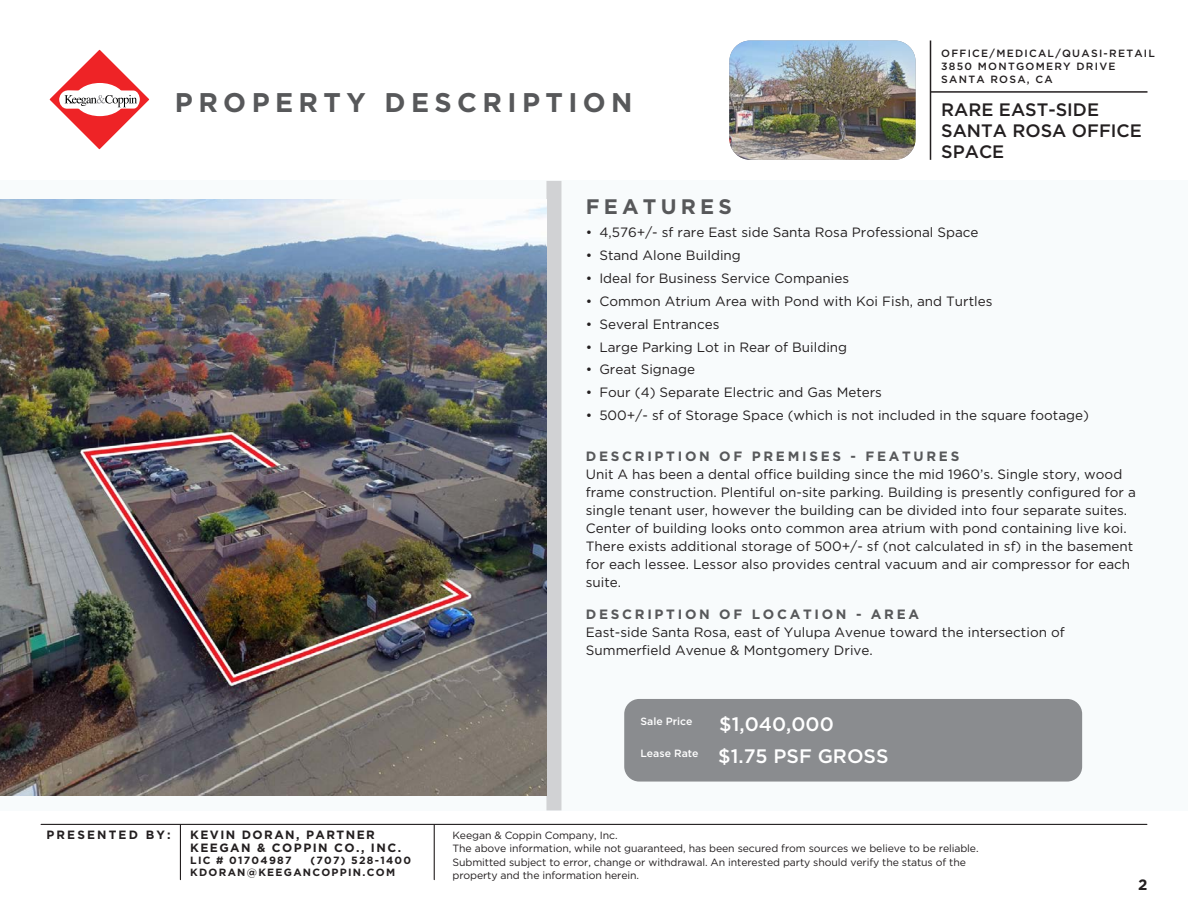
<style>
.page{position:relative;width:1188px;height:918px;background:#fff}
.page>*{position:absolute;margin:0;border:0;box-sizing:border-box;transform-origin:0 0}
.page_title{font:700 27px "Gotham";letter-spacing:.2em;color:#57585a}
.t1{font:700 21px "Gotham";letter-spacing:.2em;color:#57585a}
.t2{font:500 19.5px "Gotham";color:#fff}
.t3{font:500 18px/21px "Gotham";color:#231f20}
.t4{font:700 15px "Gotham";color:#231f20}
.body_text{font:13.5px/18px "Gotham";color:#231f20}
.subheader{font:700 13.5px "Gotham";letter-spacing:.2em;color:#57585a}
.t5{font:700 12px/13.5px "Gotham";letter-spacing:.12em;color:#231f20}
.t6{font:700 12px "Gotham";letter-spacing:.18em;color:#231f20}
.t7{font:10.5px/13.5px "Gotham";letter-spacing:-.01em;color:#231f20}
.t8{font:500 10.5px/12.6px "Gotham";letter-spacing:.12em;color:#231f20}
.t9{font:700 10.5px/12px "Gotham";letter-spacing:.12em;color:#231f20}
.t10{font:500 10.5px "Gotham";color:#fff}
</style>
<div class="page">
<hr style="left:931px;top:91px;width:217px;height:2px;background:#231f20">
<hr style="left:930px;top:40px;width:1px;height:120px;background:#231f20">
<img style="left:729px;top:40px;width:187px;height:120px">
<svg style="left:50px;top:50px;width:99px;height:99px"></svg>
<div style="left:0;top:181px;width:1188px;height:630px;background:#f8fbfc"></div>
<div style="left:546px;top:181px;width:15px;height:629px;background:#d1d2d4"></div>
<div style="left:624px;top:699px;width:458px;height:83px;background:#8a8c8f;border-radius:15px"></div>
<img style="left:0;top:199px;width:546px;height:597px">
<hr style="left:434px;top:825px;width:1px;height:55px;background:#231f20">
<hr style="left:180px;top:825px;width:1px;height:55px;background:#231f20">
<hr style="left:41px;top:824px;width:1106px;height:1px;background:#231f20">
<p class="page_title" style="left:175px;top:86px;width:459px">PROPERTY DESCRIPTION</p>
<p class="t8" style="left:941px;top:47px;width:215px">OFFICE/MEDICAL/QUASI-RETAIL<br>3850 MONTGOMERY DRIVE<br>SANTA ROSA, CA</p>
<h3 class="t3" style="left:941px;top:98px;width:202px">RARE EAST-SIDE<br>SANTA ROSA OFFICE<br>SPACE</h3>
<p class="t1" style="left:586px;top:194px;width:148px">FEATURES</p>
<p class="body_text" style="left:586px;top:223px;width:394px">• 4,576+/- sf rare East side Santa Rosa Professional Space</p>
<p class="body_text" style="left:586px;top:246px;width:156px">• Stand Alone Building</p>
<p class="body_text" style="left:586px;top:269px;width:265px">• Ideal for Business Service Companies</p>
<p class="body_text" style="left:586px;top:292px;width:408px">• Common Atrium Area with Pond with Koi Fish, and Turtles</p>
<p class="body_text" style="left:586px;top:315px;width:135px">• Several Entrances</p>
<p class="body_text" style="left:586px;top:338px;width:263px">• Large Parking Lot in Rear of Building</p>
<p class="body_text" style="left:586px;top:360px;width:111px">• Great Signage</p>
<p class="body_text" style="left:586px;top:383px;width:298px">• Four (4) Separate Electric and Gas Meters</p>
<p class="body_text" style="left:586px;top:406px;width:505px">• 500+/- sf of Storage Space (which is not included in the square footage)</p>
<p class="subheader" style="left:586px;top:449px;width:375px">DESCRIPTION OF PREMISES - FEATURES</p>
<p class="body_text" style="left:586px;top:465px;width:551px">Unit A has been a dental office building since the mid 1960’s. Single story, wood frame construction. Plentiful on-site parking. Building is presently configured for a single tenant user, however the building can be divided into four separate suites.<br>Center of building looks onto common area atrium with pond containing live koi.<br>There exists additional storage of 500+/- sf (not calculated in sf) in the basement for each lessee. Lessor also provides central vacuum and air compressor for each suite.</p>
<p class="subheader" style="left:586px;top:606px;width:335px">DESCRIPTION OF LOCATION - AREA</p>
<p class="body_text" style="left:586px;top:623px;width:480px">East-side Santa Rosa, east of Yulupa Avenue toward the intersection of<br>Summerfield Avenue &amp; Montgomery Drive.</p>
<p class="t10" style="left:640px;top:715px;width:54px">Sale Price</p>
<p class="t2" style="left:719px;top:713px;width:116px">$1,040,000</p>
<p class="t10" style="left:640px;top:747px;width:60px">Lease Rate</p>
<p class="t2" style="left:718px;top:745px;width:172px">$1.75 PSF GROSS</p>
<p class="t5" style="left:190px;top:827px;width:212px">KEVIN DORAN, PARTNER<br>KEEGAN &amp; COPPIN CO., INC.</p>
<p class="t9" style="left:190px;top:854px;width:103px">LIC # 01704987</p>
<p class="t6" style="left:46px;top:827px;width:126px">PRESENTED BY:</p>
<p class="t7" style="left:453px;top:828px;width:528px">Keegan &amp; Coppin Company, Inc.<br>The above information, while not guaranteed, has been secured from sources we believe to be reliable.<br>Submitted subject to error, change or withdrawal. An interested party should verify the status of the property and the information herein.</p>
<p class="t9" style="left:190px;top:854px;width:222px;text-indent:120px">(707) 528-1400<br>KDORAN@KEEGANCOPPIN.COM</p>
<p class="t4" style="left:1138px;top:876px;width:11px">2</p>
</div>
